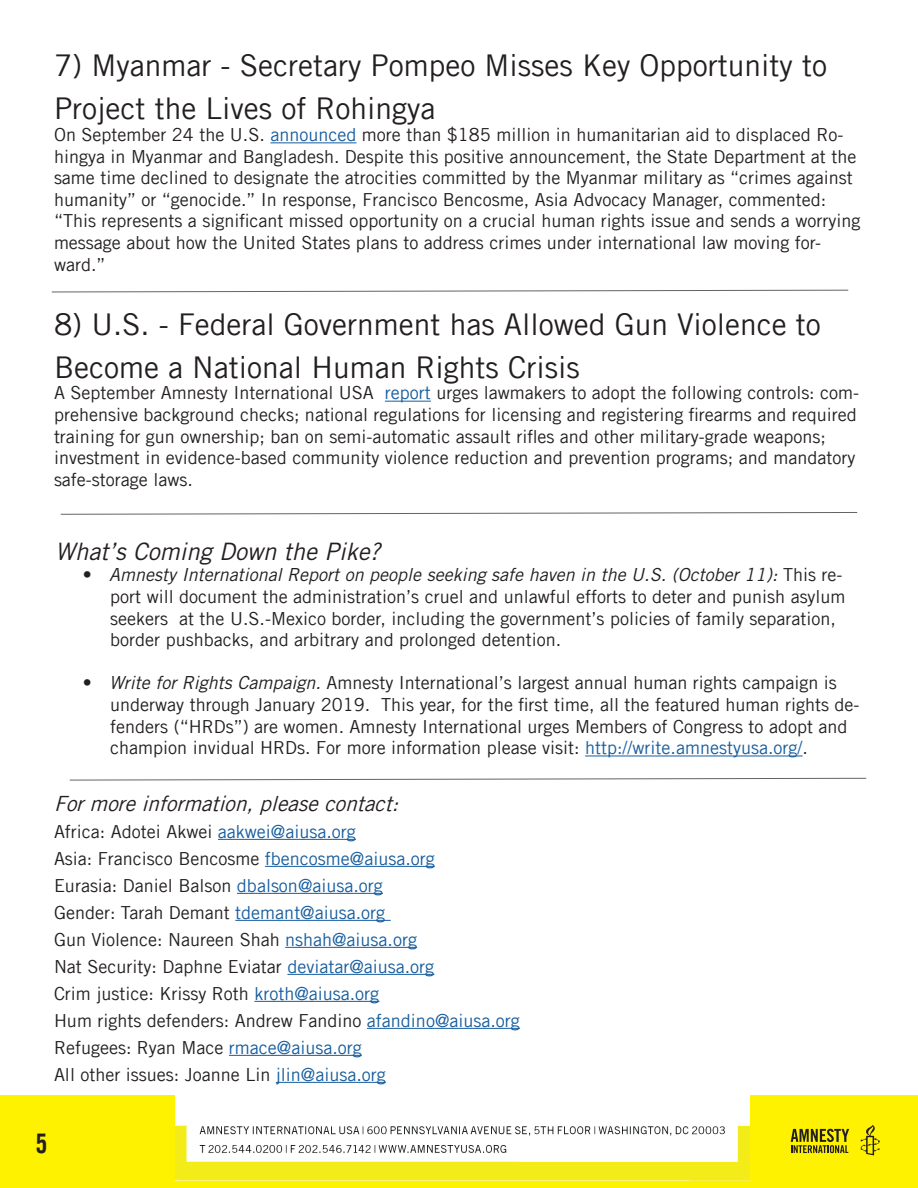
<style>
.page{position:relative;width:918px;height:1188px;background:#fff}
.page>*{position:absolute;margin:0;border:0;box-sizing:border-box;transform-origin:0 0}
.t1{font:30px/43.2px "Amnesty Trade Gothic";color:#231f20}
.t2{font:27px "Amnesty Trade Gothic Bd Cn 20";color:#231f20}
.t3{font:italic 24px "Amnesty Trade Gothic";color:#231f20}
.t4{font:italic 21px "Amnesty Trade Gothic";color:#231f20}
.t5{font:18px/21.6px "Amnesty Trade Gothic";color:#231f20}
.t6{font:italic 18px "Amnesty Trade Gothic";color:#231f20}
.s1{color:#175d9e}
.s2{font-style:normal}
.s3{font-style:italic}
</style>
<div class="page">
<div style="left:0;top:1095px;width:918px;height:93px;background:#fef200"></div>
<img style="left:175px;top:1095px;width:574px;height:86px">
<svg style="left:860px;top:1125px;width:20px;height:30px"></svg>
<svg style="left:791px;top:1129px;width:58px;height:24px"></svg>
<hr style="left:270px;top:142px;width:86px;height:1px;background:#175d9e">
<hr style="left:385px;top:401px;width:46px;height:1px;background:#175d9e">
<svg style="left:51px;top:289px;width:798px;height:4px"></svg>
<svg style="left:60px;top:512px;width:798px;height:3px"></svg>
<hr style="left:585px;top:756px;width:218px;height:1px;background:#175d9e">
<svg style="left:69px;top:778px;width:798px;height:3px"></svg>
<hr style="left:218px;top:839px;width:138px;height:1px;background:#175d9e">
<hr style="left:265px;top:866px;width:170px;height:1px;background:#175d9e">
<hr style="left:237px;top:893px;width:146px;height:1px;background:#175d9e">
<hr style="left:235px;top:920px;width:156px;height:1px;background:#175d9e">
<hr style="left:285px;top:947px;width:132px;height:1px;background:#175d9e">
<hr style="left:287px;top:974px;width:147px;height:1px;background:#175d9e">
<hr style="left:254px;top:1001px;width:125px;height:1px;background:#175d9e">
<hr style="left:367px;top:1028px;width:153px;height:1px;background:#175d9e">
<hr style="left:229px;top:1055px;width:133px;height:1px;background:#175d9e">
<hr style="left:276px;top:1082px;width:110px;height:1px;background:#175d9e">
<p class="t1" style="left:54px;top:44px;width:775px">7) Myanmar - Secretary Pompeo Misses Key Opportunity to<br>Project the Lives of Rohingya</p>
<p class="t5" style="left:54px;top:124px;width:808px">On September 24 the U.S. <span class="s1">announced</span> more than $185 million in humanitarian aid to displaced Ro&shy;hingya in Myanmar and Bangladesh. Despite this positive announcement, the State Department at the same time declined to designate the atrocities committed by the Myanmar military as “crimes against humanity” or “genocide.” In response, Francisco Bencosme, Asia Advocacy Manager, commented: “This represents a significant missed opportunity on a crucial human rights issue and sends a worrying message about how the United States plans to address crimes under international law moving for&shy;ward.”</p>
<p class="t1" style="left:54px;top:302px;width:768px">8) U.S. - Federal Government has Allowed Gun Violence to<br>Become a National Human Rights Crisis</p>
<p class="t5" style="left:54px;top:382px;width:807px">A September Amnesty International USA <span class="s1">report</span> urges lawmakers to adopt the following controls: com&shy;prehensive background checks; national regulations for licensing and registering firearms and required training for gun ownership; ban on semi-automatic assault rifles and other military-grade weapons; investment in evidence-based community violence reduction and prevention programs; and mandatory safe-storage laws.</p>
<p class="t3" style="left:55px;top:537px;width:327px">What’s Coming Down the Pike?</p>
<p class="t6" style="left:83px;top:564px;width:761px"><span class="s2">•</span> Amnesty International Report on people seeking safe haven in the U.S. (October 11): <span class="s2">This re-</span></p>
<p class="t5" style="left:110px;top:586px;width:737px">port will document the administration’s cruel and unlawful efforts to deter and punish asylum</p>
<p class="t5" style="left:110px;top:607px;width:727px">seekers at the U.S.-Mexico border, including the government’s policies of family separation,</p>
<p class="t5" style="left:110px;top:629px;width:452px">border pushbacks, and arbitrary and prolonged detention.</p>
<p class="t5" style="left:83px;top:672px;width:756px">• <span class="s3">Write for Rights Campaign.</span> Amnesty International’s largest annual human rights campaign is</p>
<p class="t5" style="left:110px;top:694px;width:751px">underway through January 2019. This year, for the first time, all the featured human rights de-</p>
<p class="t5" style="left:110px;top:715px;width:739px">fenders (“HRDs”) are women. Amnesty International urges Members of Congress to adopt and</p>
<p class="t5" style="left:110px;top:737px;width:699px">champion invidual HRDs. For more information please visit: <span class="s1">http://write.amnestyusa.org/</span>.</p>
<p class="t4" style="left:54px;top:790px;width:352px">Formoreinformation,pleasecontact:</p>
<p class="t5" style="left:54px;top:820px;width:303px">Africa: Adotei Akwei <span class="s1">aakwei@aiusa.org</span></p>
<p class="t5" style="left:54px;top:847px;width:382px">Asia: Francisco Bencosme <span class="s1">fbencosme@aiusa.org</span></p>
<p class="t5" style="left:54px;top:874px;width:330px">Eurasia: Daniel Balson <span class="s1">dbalson@aiusa.org</span></p>
<p class="t5" style="left:54px;top:901px;width:333px">Gender: Tarah Demant <span class="s1">tdemant@aiusa.org</span></p>
<p class="t5" style="left:54px;top:928px;width:365px">Gun Violence: Naureen Shah <span class="s1">nshah@aiusa.org</span></p>
<p class="t5" style="left:54px;top:955px;width:382px">Nat Security: Daphne Eviatar <span class="s1">deviatar@aiusa.org</span></p>
<p class="t5" style="left:54px;top:982px;width:327px">Crim justice: Krissy Roth <span class="s1">kroth@aiusa.org</span></p>
<p class="t5" style="left:54px;top:1009px;width:467px">Hum rights defenders: Andrew Fandino <span class="s1">afandino@aiusa.org</span></p>
<p class="t5" style="left:54px;top:1036px;width:309px">Refugees: Ryan Mace <span class="s1">rmace@aiusa.org</span></p>
<p class="t5" style="left:54px;top:1063px;width:333px">All other issues: Joanne Lin <span class="s1">jlin@aiusa.org</span></p>
<p class="t2" style="left:36px;top:1127px;width:13px">5</p>
</div>
